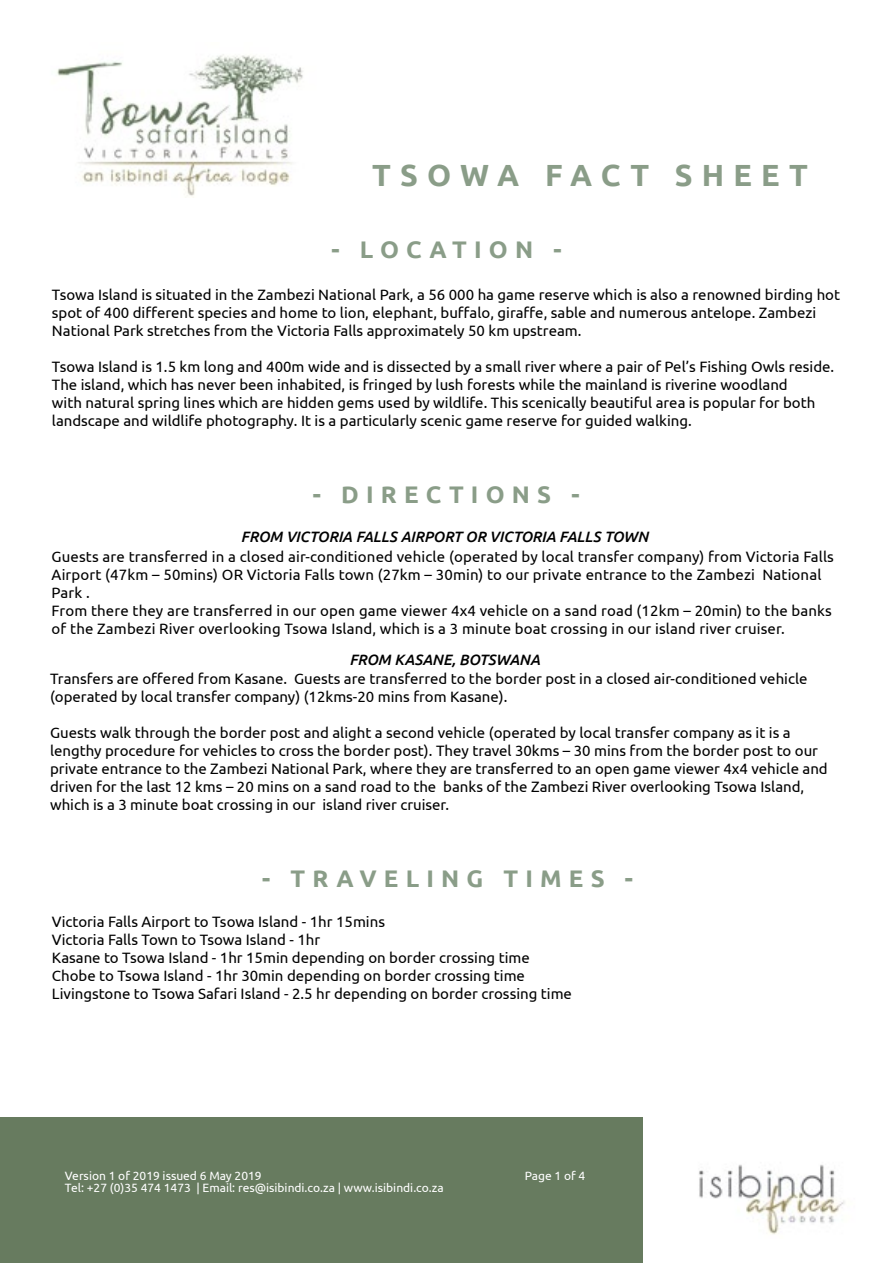
<style>
.page{position:relative;width:893px;height:1263px;background:#fff}
.page>*{position:absolute;margin:0;border:0;box-sizing:border-box;transform-origin:0 0}
.t1{font:700 30.6px "Ubuntu";letter-spacing:.3em;color:#8a9d88}
.t2{font:700 24px "Ubuntu";letter-spacing:.3em;color:#8a9d88}
.t3{font:15px/18px "Ubuntu";color:#000}
.t4{font:italic 500 15px "Ubuntu";color:#000}
.t5{font:12px "Ubuntu";color:#fff}
</style>
<div class="page">
<div style="left:0;top:1117px;width:687px;height:146px;background:#677b5f"></div>
<div style="left:643px;top:1108px;width:250px;height:155px;background:#fff"></div>
<img style="left:699px;top:1164px;width:146px;height:70px">
<img style="left:57px;top:54px;width:246px;height:142px">
<h1 class="t1" style="left:372px;top:156px;width:437px">TSOWA FACT SHEET</h1>
<h2 class="t2" style="left:331px;top:235px;width:232px">- LOCATION -</h2>
<p class="t3" style="left:52px;top:285px;width:790px">Tsowa Island is situated in the Zambezi National Park, a 56 000 ha game reserve which is also a renowned birding hot spot of 400 different species and home to lion, elephant, buffalo, giraffe, sable and numerous antelope. Zambezi<br>National Park stretches from the Victoria Falls approximately 50 km upstream.</p>
<p class="t3" style="left:52px;top:357px;width:784px">Tsowa Island is 1.5 km long and 400m wide and is dissected by a small river where a pair of Pel’s Fishing Owls reside.<br>The island, which has never been inhabited, is fringed by lush forests while the mainland is riverine woodland<br>with natural spring lines which are hidden gems used by wildlife. This scenically beautiful area is popular for both landscape and wildlife photography. It is a particularly scenic game reserve for guided walking.</p>
<h2 class="t2" style="left:313px;top:480px;width:268px">- DIRECTIONS -</h2>
<p class="t4" style="left:241px;top:527px;width:409px">FROM VICTORIA FALLS AIRPORT OR VICTORIA FALLS TOWN</p>
<p class="t3" style="left:52px;top:547px;width:784px">Guests are transferred in a closed air-conditioned vehicle (operated by local transfer company) from Victoria Falls Airport (47km – 50mins) OR Victoria Falls town (27km – 30min) to our private entrance to the Zambezi National Park .<br>From there they are transferred in our open game viewer 4x4 vehicle on a sand road (12km – 20min) to the banks of the Zambezi River overlooking Tsowa Island, which is a 3 minute boat crossing in our island river cruiser.</p>
<p class="t3" style="left:50px;top:669px;width:759px">Transfers are offered from Kasane. Guests are transferred to the border post in a closed air-conditioned vehicle (operated by local transfer company) (12kms-20 mins from Kasane).</p>
<p class="t3" style="left:50px;top:723px;width:779px">Guests walk through the border post and alight a second vehicle (operated by local transfer company as it is a lengthy procedure for vehicles to cross the border post). They travel 30kms – 30 mins from the border post to our private entrance to the Zambezi National Park, where they are transferred to an open game viewer 4x4 vehicle and driven for the last 12 kms – 20 mins on a sand road to the banks of the Zambezi River overlooking Tsowa Island, which is a 3 minute boat crossing in our island river cruiser.</p>
<p class="t4" style="left:349px;top:650px;width:192px">FROM KASANE, BOTSWANA</p>
<h2 class="t2" style="left:262px;top:863px;width:372px">- TRAVELING TIMES -</h2>
<p class="t3" style="left:52px;top:912px;width:522px">Victoria Falls Airport to Tsowa Island - 1hr 15mins<br>Victoria Falls Town to Tsowa Island - 1hr<br>Kasane to Tsowa Island - 1hr 15min depending on border crossing time Chobe to Tsowa Island - 1hr 30min depending on border crossing time Livingstone to Tsowa Safari Island - 2.5 hr depending on border crossing time</p>
<p class="t5" style="left:65px;top:1168px;width:198px">Version 1 of 2019 issued 6 May 2019</p>
<p class="t5" style="left:525px;top:1168px;width:62px">Page 1 of 4</p>
<p class="t5" style="left:65px;top:1181px;width:380px">Tel: +27 (0)35 474 1473 | Email: res@isibindi.co.za | www.isibindi.co.za</p>
</div>
